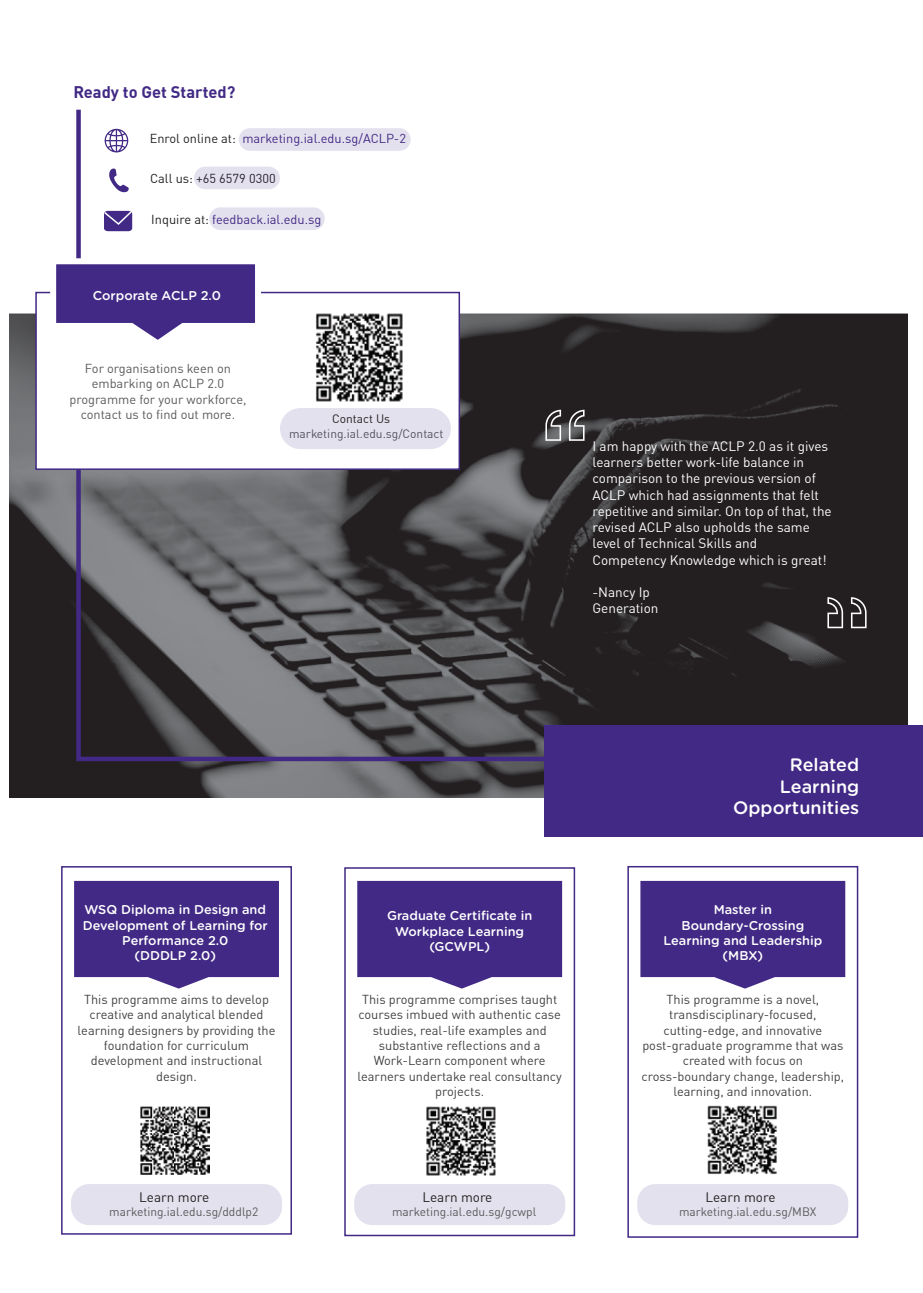
<style>
.page{position:relative;width:923px;height:1293px;background:#fff}
.page>*{position:absolute;margin:0;border:0;box-sizing:border-box;transform-origin:0 0}
.t1{font:500 18px/21.6px "Gotham Rounded";color:#fff;text-align:right}
.t2{font:700 16.5px "DIN Offc";color:#412985}
.t3{font:13.5px/16.2px "DIN Offc";color:#fff}
.t4{font:13.5px "DIN Offc";color:#231f20}
.t5{font:12.75px/15.3px "DIN Offc";color:#414042;text-align:center}
.t6{font:500 12.75px/15.3px "Gotham Rounded";color:#fff;text-align:center}
.t7{font:12.75px/15.3px "DIN Offc";color:#58595b;text-align:center}
.t8{font:12.75px "DIN Offc";color:#412985}
.t9{font:12.75px "DIN Offc";color:#231f20}
.t10{font:12px "DIN Offc";color:#58595b}
.t11{font:12px "DIN Offc";color:#231f20}
.s1{color:#231f20}
</style>
<div class="page">
<img style="left:10px;top:313px;width:898px;height:485px">
<div style="left:544px;top:725px;width:379px;height:111px;background:#412985"></div>
<svg style="left:74px;top:109px;width:603px;height:654px"></svg>
<div style="left:61px;top:866px;width:231px;height:369px;border:2px solid #412985"></div>
<svg style="left:74px;top:881px;width:205px;height:107px;background:#513b8f"></svg>
<div style="left:71px;top:1184px;width:211px;height:41px;background:#e4e1ee;border-radius:18px"></div>
<div style="left:627px;top:866px;width:231px;height:372px;border:2px solid #412985"></div>
<svg style="left:640px;top:881px;width:205px;height:107px;background:#533d90"></svg>
<div style="left:637px;top:1184px;width:211px;height:41px;background:#e4e1ee;border-radius:18px"></div>
<img style="left:707px;top:1105px;width:70px;height:70px">
<svg style="left:357px;top:881px;width:205px;height:107px;background:#523c90"></svg>
<div style="left:344px;top:867px;width:231px;height:369px;border:2px solid #412985"></div>
<div style="left:354px;top:1184px;width:211px;height:41px;background:#e4e1ee;border-radius:18px"></div>
<img style="left:426px;top:1106px;width:70px;height:70px">
<div style="left:239px;top:128px;width:172px;height:23px;background:#e4e1ee;border-radius:11px"></div>
<div style="left:194px;top:167px;width:86px;height:22px;background:#e4e1ee;border-radius:11px"></div>
<div style="left:35px;top:292px;width:425px;height:178px;background:#fff;border:2px solid #412985"></div>
<svg style="left:47px;top:255px;width:217px;height:85px"></svg>
<div style="left:280px;top:408px;width:171px;height:41px;background:#e4e1ee;border-radius:21px"></div>
<img style="left:316px;top:313px;width:87px;height:89px">
<svg style="left:827px;top:597px;width:16px;height:31px"></svg>
<svg style="left:851px;top:597px;width:16px;height:31px"></svg>
<svg style="left:569px;top:410px;width:16px;height:31px"></svg>
<svg style="left:545px;top:410px;width:16px;height:31px"></svg>
<img style="left:140px;top:1106px;width:69px;height:69px">
<p class="t2" style="left:74px;top:81px;width:163px">Ready to Get Started?</p>
<p class="t8" style="left:150px;top:131px;width:258px"><span class="s1">Enrol online at:</span> marketing.ial.edu.sg/ACLP-2</p>
<p class="t9" style="left:150px;top:170px;width:127px">Call us: +65 6579 0300</p>
<p class="t8" style="left:151px;top:211px;width:172px"><span class="s1">Inquire at:</span> feedback.ial.edu.sg</p>
<p class="t6" style="left:93px;top:287px;width:130px">Corporate ACLP 2.0</p>
<p class="t7" style="left:69px;top:361px;width:179px">For organisations keen on embarking on ACLP 2.0 programme for your workforce, contact us to find out more.</p>
<p class="t11" style="left:332px;top:411px;width:59px">Contact Us</p>
<p class="t10" style="left:289px;top:426px;width:156px">marketing.ial.edu.sg/Contact</p>
<p class="t3" style="left:592px;top:438px;width:241px">I am happy with the ACLP 2.0 as it gives learners better work-life balance in comparison to the previous version of ACLP which had assignments that felt repetitive and similar. On top of that, the revised ACLP also upholds the same level of Technical Skills and Competency Knowledge which is great!</p>
<p class="t3" style="left:592px;top:584px;width:67px">-Nancy Ip<br>Generation</p>
<p class="t6" style="left:83px;top:902px;width:187px">WSQ Diploma in Design and<br>Development of Learning for<br>Performance 2.0<br>(DDDLP 2.0)</p>
<p class="t5" style="left:78px;top:992px;width:199px">This programme aims to develop creative and analytical blended learning designers by providing the foundation for curriculum development and instructional design.</p>
<p class="t4" style="left:139px;top:1189px;width:72px">Learn more</p>
<p class="t10" style="left:109px;top:1204px;width:151px">marketing.ial.edu.sg/dddlp2</p>
<p class="t6" style="left:387px;top:908px;width:147px">Graduate Certificate in<br>Workplace Learning (GCWPL)</p>
<p class="t5" style="left:358px;top:992px;width:206px">This programme comprises taught courses imbued with authentic case studies, real-life examples and substantive reflections and a<br>Work-Learn component where learners undertake real consultancy projects.</p>
<p class="t4" style="left:422px;top:1189px;width:72px">Learn more</p>
<p class="t10" style="left:392px;top:1204px;width:146px">marketing.ial.edu.sg/gcwpl</p>
<h1 class="t1" style="left:733px;top:753px;width:128px">Related<br>Learning<br>Opportunities</h1>
<p class="t6" style="left:663px;top:902px;width:160px">Master in<br>Boundary-Crossing<br>Learning and Leadership (MBX)</p>
<p class="t5" style="left:641px;top:992px;width:204px">This programme is a novel, transdisciplinary-focused, cutting-edge, and innovative post-graduate programme that was created with focus on cross-boundary change, leadership, learning, and innovation.</p>
<p class="t4" style="left:705px;top:1189px;width:72px">Learn more</p>
<p class="t10" style="left:679px;top:1204px;width:139px">marketing.ial.edu.sg/MBX</p>
</div>
